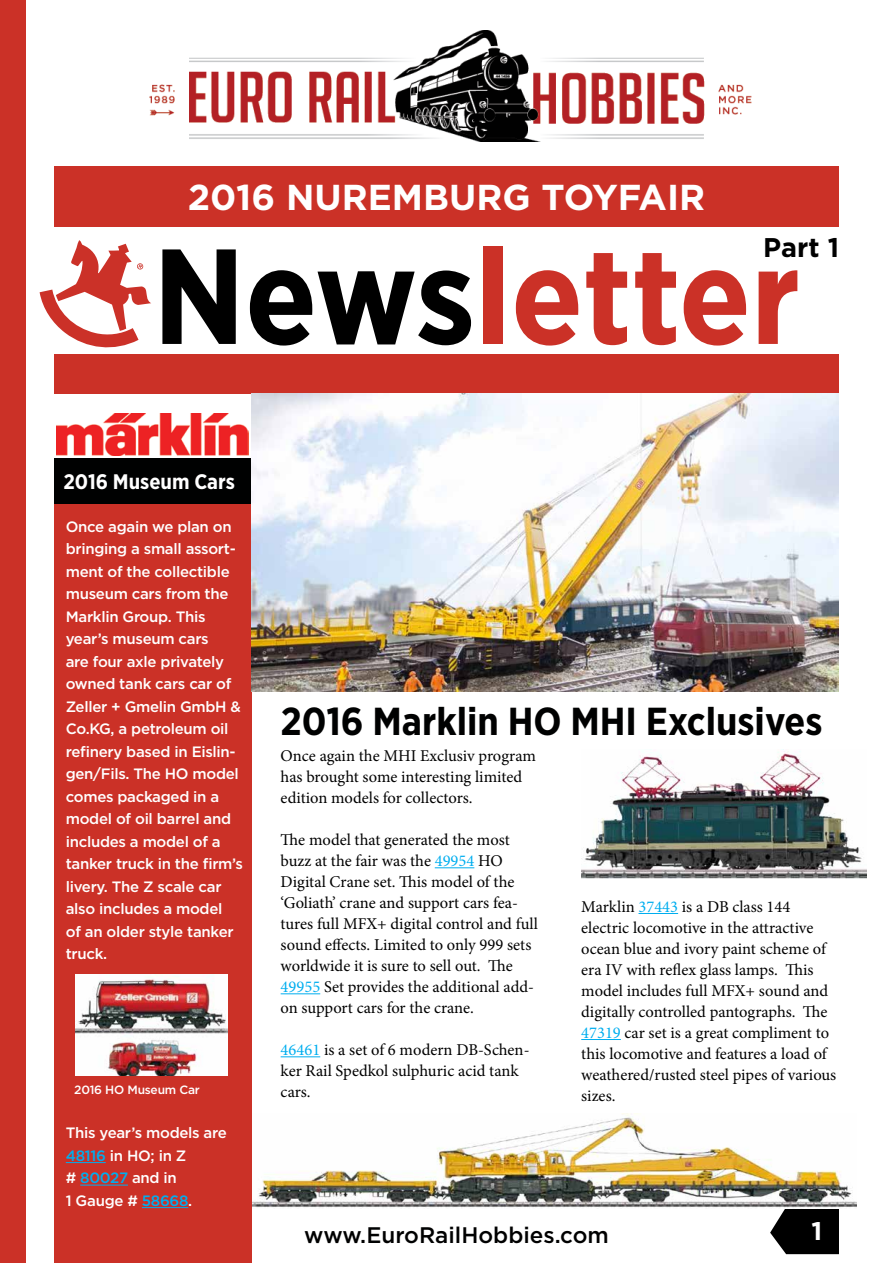
<style>
.page{position:relative;width:893px;height:1263px;background:#fff}
.page>*{position:absolute;margin:0;border:0;box-sizing:border-box;transform-origin:0 0}
.t1{font:700 135px "Gotham Narrow";color:#cb3127}
.t2{font:700 39px "Gotham Narrow";color:#000101}
.t3{font:700 36px "Gotham";color:#fff}
.t4{font:700 27px "Gotham";color:#000}
.t5{font:700 25.5px "Gotham";color:#fff}
.t6{font:500 22.5px "Gotham";color:#000101}
.t7{font:700 21px "Gotham Narrow";color:#fff}
.t8{font:16.5px/21px "Minion Pro";color:#000}
.t9{font:500 15px/22.5px "Gotham";letter-spacing:-.02em;color:#fff}
.t10{font:500 12px "Gotham";letter-spacing:-.02em;color:#fff}
.s1{color:#000}
.s2{color:#00aeef}
</style>
<div class="page">
<div style="left:54px;top:166px;width:785px;height:61px;background:#cb3127"></div>
<div style="left:54px;top:459px;width:198px;height:804px;background:#cb3127"></div>
<div style="left:0;top:0;width:26px;height:1263px;background:#cb3127"></div>
<div style="left:54px;top:459px;width:198px;height:45px;background:#000101"></div>
<hr style="left:435px;top:867px;width:39px;height:1px;background:#00aeef">
<hr style="left:281px;top:993px;width:39px;height:1px;background:#00aeef">
<hr style="left:281px;top:1056px;width:39px;height:1px;background:#00aeef">
<hr style="left:638px;top:913px;width:40px;height:1px;background:#00aeef">
<hr style="left:581px;top:1039px;width:40px;height:1px;background:#00aeef">
<hr style="left:66px;top:1162px;width:40px;height:1px;background:#00aeef">
<hr style="left:80px;top:1185px;width:48px;height:1px;background:#00aeef">
<hr style="left:142px;top:1207px;width:46px;height:1px;background:#00aeef">
<svg style="left:770px;top:1209px;width:69px;height:45px"></svg>
<img style="left:149px;top:30px;width:603px;height:112px">
<img style="left:56px;top:414px;width:193px;height:41px">
<svg style="left:40px;top:240px;width:111px;height:108px"></svg>
<img style="left:253px;top:1114px;width:603px;height:94px">
<div style="left:54px;top:354px;width:785px;height:39px;background:#cb3127"></div>
<img style="left:76px;top:974px;width:151px;height:102px">
<img style="left:581px;top:749px;width:285px;height:130px">
<img style="left:252px;top:393px;width:587px;height:298px">
<h3 class="t3" style="left:188px;top:176px;width:519px">2016 NUREMBURG TOYFAIR</h3>
<h3 class="t4" style="left:763px;top:232px;width:78px">Part 1</h3>
<h1 class="t1" style="left:153px;top:210px;width:649px"><span class="s1">News</span>letter</h1>
<p class="t7" style="left:63px;top:468px;width:173px">2016 Museum Cars</p>
<p class="t9" style="left:66px;top:515px;width:179px">Once again we plan on bringing a small assort&shy;ment of the collectible museum cars from the<br>Marklin Group. This year’s museum cars<br>are four axle privately owned tank cars car of<br>Zeller + Gmelin GmbH &amp;<br>Co.KG, a petroleum oil refinery based in Eislin&shy;gen/Fils. The HO model comes packaged in a model of oil barrel and includes a model of a tanker truck in the firm’s livery. The Z scale car also includes a model<br>of an older style tanker truck.</p>
<p class="t10" style="left:74px;top:1083px;width:127px">2016 HO Museum Car</p>
<p class="t9" style="left:66px;top:1121px;width:163px">This year’s models are<br><span class="s2">48116</span> in HO; in Z<br># <span class="s2">80027</span> and in<br>1 Gauge # <span class="s2">58668</span>.</p>
<h2 class="t2" style="left:281px;top:697px;width:543px">2016 Marklin HO MHI Exclusives</h2>
<p class="t8" style="left:281px;top:745px;width:257px">Once again the MHI Exclusiv program has brought some interesting limited edition models for collectors.</p>
<p class="t8" style="left:281px;top:829px;width:259px">The model that generated the most buzz at the fair was the <span class="s2">49954</span> HO Digital Crane set. This model of the ‘Goliath’ crane and support cars fea&shy;tures full MFX+ digital control and full sound effects. Limited to only 999 sets worldwide it is sure to sell out. The <span class="s2">49955</span> Set provides the additional add&shy;on support cars for the crane.</p>
<p class="t8" style="left:281px;top:1039px;width:250px"><span class="s2">46461</span> is a set of 6 modern DB-Schen&shy;ker Rail Spedkol sulphuric acid tank cars.</p>
<p class="t8" style="left:581px;top:896px;width:257px">Marklin <span class="s2">37443</span> is a DB class 144 electric locomotive in the attractive ocean blue and ivory paint scheme of era IV with reflex glass lamps. This model includes full MFX+ sound and digitally controlled pantographs. The <span class="s2">47319</span> car set is a great compliment to this locomotive and features a load of weathered/rusted steel pipes of various sizes.</p>
<h3 class="t6" style="left:304px;top:1222px;width:306px">www.EuroRailHobbies.com</h3>
<h3 class="t5" style="left:811px;top:1216px;width:12px">1</h3>
</div>
